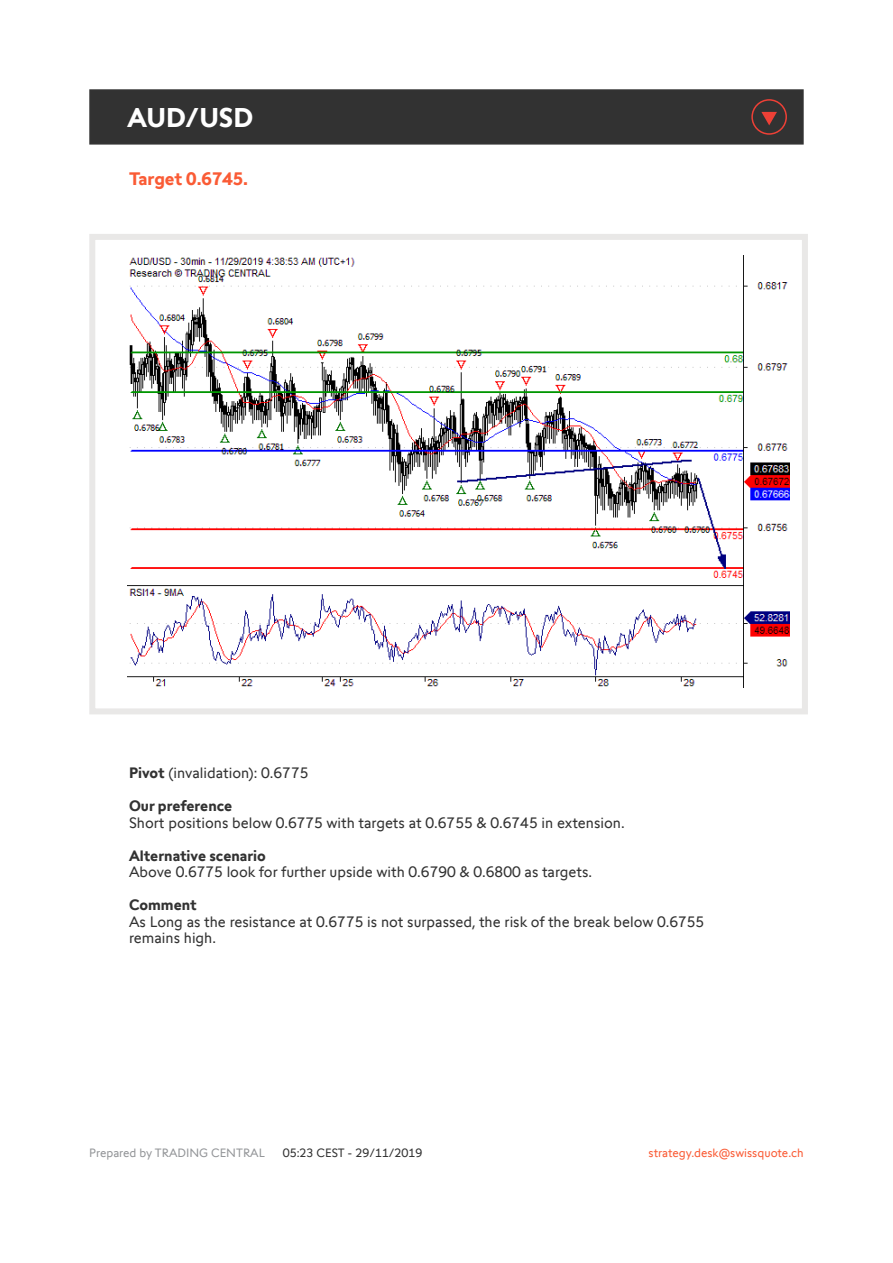
<style>
.page{position:relative;width:893px;height:1263px;background:#fff}
.page>*{position:absolute;margin:0;border:0;box-sizing:border-box;transform-origin:0 0}
.t1{font:700 27px "Swissquote CT";color:#fff}
.t2{font:700 18px "Swissquote CT";color:#fa5b35}
.t3{font:15px/16.5px "Swissquote CT";color:#323232}
.t4{font:700 15px "Swissquote CT";color:#323232}
.t5{font:12px "Swissquote CT";color:#fa5b35}
.t6{font:12px "Swissquote CT";color:#939598}
.t7{font:12px "Swissquote CT";color:#323232}
.s1{font-weight:700}
</style>
<div class="page">
<div style="left:89px;top:234px;width:719px;height:480px;border:6px solid #e9e8e7"></div>
<div style="left:89px;top:89px;width:715px;height:56px;background:#323232;border:2px solid #323232"></div>
<img style="left:128px;top:255px;width:661px;height:432px">
<svg style="left:751px;top:99px;width:36px;height:36px"></svg>
<h1 class="t1" style="left:128px;top:101px;width:127px">AUD/USD</h1>
<p class="t2" style="left:129px;top:168px;width:121px">Target 0.6745.</p>
<p class="t3" style="left:129px;top:765px;width:181px"><span class="s1">Pivot</span> (invalidation): 0.6775</p>
<p class="t4" style="left:129px;top:797px;width:105px">Our preference</p>
<p class="t3" style="left:129px;top:814px;width:497px">Short positions below 0.6775 with targets at 0.6755 &amp; 0.6745 in extension.</p>
<p class="t4" style="left:129px;top:846px;width:138px">Alternative scenario</p>
<p class="t3" style="left:129px;top:864px;width:464px">Above 0.6775 look for further upside with 0.6790 &amp; 0.6800 as targets.</p>
<p class="t4" style="left:129px;top:896px;width:69px">Comment</p>
<p class="t3" style="left:129px;top:913px;width:577px">As Long as the resistance at 0.6775 is not surpassed, the risk of the break below 0.6755 remains high.</p>
<p class="t6" style="left:89px;top:1145px;width:177px">Prepared by TRADING CENTRAL</p>
<p class="t7" style="left:283px;top:1145px;width:141px">05:23 CEST - 29/11/2019</p>
<p class="t5" style="left:649px;top:1145px;width:157px">strategy.desk@swissquote.ch</p>
</div>
